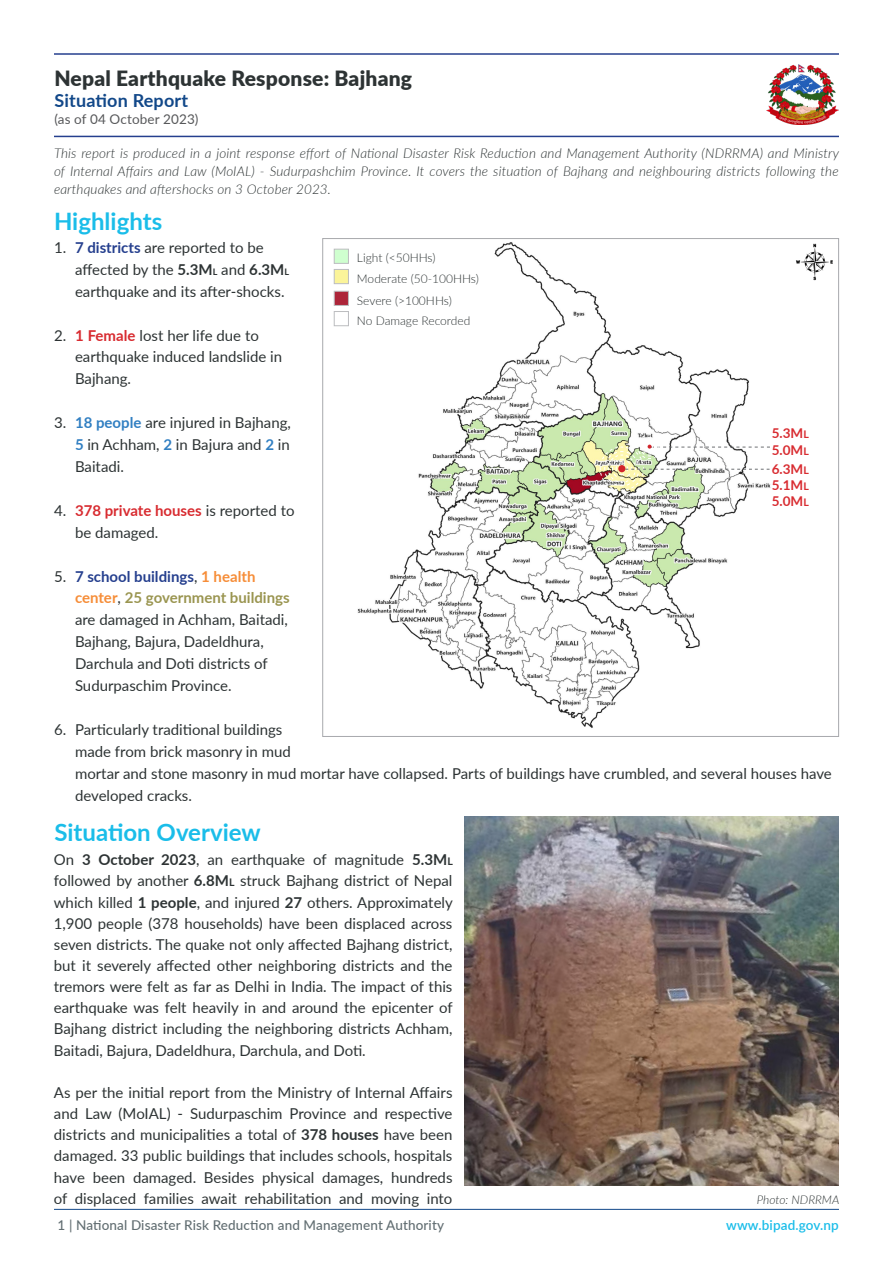
<style>
.page{position:relative;width:893px;height:1263px;background:#fff}
.page>*{position:absolute;margin:0;border:0;box-sizing:border-box;transform-origin:0 0}
.t1{font:700 24px "Lato";color:#1abde9}
.t2{font:800 21px "Lato";letter-spacing:.01em;color:#2d3334}
.t3{font:700 18px "Lato";letter-spacing:.01em;color:#124889}
.t4{font:15px/21.9px "Lato";color:#2d3334}
.t5{font:italic 300 13.5px/18px "Lato";letter-spacing:.01em;color:#2d3334;text-align:justify}
.t6{font:500 13.5px "Lato";letter-spacing:.01em;color:#626e72}
.t7{font:700 13.5px "Lato";color:#d82b30}
.t8{font:13.5px "Lato";letter-spacing:.01em;color:#57585a}
.t9{font:600 13.5px "Lato";letter-spacing:.01em;color:#1abde9}
.t10{font:300 12px "Lato";color:#2d3334}
.t11{font:italic 300 12px "Lato";color:#2d3334}
.s1{font-weight:700;color:#253f8e}
.s2{font-weight:700}
.s3{font-weight:700;font-size:9px}
.s4{font-weight:700;color:#d82b30}
.s5{font-weight:700;color:#317fc2}
.s6{font-weight:700;color:#f68d38}
.s7{font-weight:700;color:#9a9550}
.s8{font-size:10.5px}
.s9{font-weight:700;font-size:10.5px}
</style>
<div class="page">
<hr style="left:54px;top:1209px;width:785px;height:1px;background:#124889">
<hr style="left:54px;top:136px;width:785px;height:1px;background:#253f8e">
<hr style="left:54px;top:53px;width:785px;height:2px;background:#253f8e">
<img style="left:767px;top:64px;width:72px;height:60px">
<img style="left:464px;top:817px;width:375px;height:369px">
<img style="left:333px;top:242px;width:438px;height:486px">
<img style="left:796px;top:243px;width:37px;height:38px">
<div style="left:334px;top:249px;width:15px;height:15px;background:#cfffcf;border:1px solid #bcbdc0"></div>
<div style="left:334px;top:269px;width:15px;height:15px;background:#fbf49a;border:1px solid #bcbdc0"></div>
<div style="left:334px;top:291px;width:15px;height:15px;background:#ad2539;border:1px solid #bcbdc0"></div>
<div style="left:334px;top:311px;width:15px;height:15px;background:#fff;border:1px solid #bcbdc0"></div>
<svg style="left:599px;top:434px;width:171px;height:57px"></svg>
<p class="t2" style="left:54px;top:62px;width:359px">Nepal Earthquake Response: Bajhang</p>
<p class="t3" style="left:54px;top:88px;width:135px">Situation Report</p>
<p class="t8" style="left:54px;top:109px;width:146px">(as of 04 October 2023)</p>
<p class="t5" style="left:54px;top:144px;width:786px">This report is produced in a joint response effort of National Disaster Risk Reduction and Management Authority (NDRRMA) and Ministry of Internal Affairs and Law (MoIAL) - Sudurpashchim Province. It covers the situation of Bajhang and neighbouring districts following the earthquakes and aftershocks on 3 October 2023.</p>
<p class="t1" style="left:54px;top:203px;width:110px">Highlights</p>
<p class="t4" style="left:54px;top:236px;width:14px">1.</p>
<p class="t4" style="left:75px;top:236px;width:216px"><span class="s1">7 districts</span> are reported to be affected by the <span class="s2">5.3M</span><span class="s3">L</span> and <span class="s2">6.3M</span><span class="s3">L </span>earthquake and its after-shocks.</p>
<p class="t4" style="left:75px;top:324px;width:209px"><span class="s4">1 Female</span> lost her life due to earthquake induced landslide in<br>Bajhang.</p>
<p class="t4" style="left:75px;top:411px;width:217px;text-align:justify"><span class="s5">18 people</span> are injured in Bajhang, <span class="s5">5</span> in Achham, <span class="s5">2</span> in Bajura and <span class="s5">2</span> in Baitadi.</p>
<p class="t4" style="left:75px;top:499px;width:221px"><span class="s4">378 private houses</span> is reported to be damaged.</p>
<p class="t4" style="left:75px;top:564px;width:216px"><span class="s1">7 school buildings</span>, <span class="s6">1 health center</span>, <span class="s7">25 government buildings </span>are damaged in Achham, Baitadi,<br>Bajhang, Bajura, Dadeldhura,<br>Darchula and Doti districts of<br>Sudurpaschim Province.</p>
<p class="t4" style="left:75px;top:718px;width:758px">Particularly traditional buildings<br>made from brick masonry in mud<br>mortar and stone masonry in mud mortar have collapsed. Parts of buildings have crumbled, and several houses have developed cracks.</p>
<p class="t10" style="left:357px;top:250px;width:80px">Light (&lt;50HHs)</p>
<p class="t10" style="left:357px;top:270px;width:123px">Moderate (50-100HHs)</p>
<p class="t10" style="left:357px;top:293px;width:96px">Severe (&gt;100HHs)</p>
<p class="t10" style="left:357px;top:312px;width:115px">No Damage Recorded</p>
<p class="t4" style="left:54px;top:324px;width:14px">2.</p>
<p class="t4" style="left:54px;top:411px;width:14px">3.</p>
<p class="t7" style="left:772px;top:424px;width:39px">5.3M<span class="s8">L</span></p>
<p class="t7" style="left:772px;top:440px;width:39px">5.0M<span class="s8">L</span></p>
<p class="t7" style="left:772px;top:459px;width:39px">6.3M<span class="s8">L</span></p>
<p class="t7" style="left:772px;top:475px;width:39px">5.1M<span class="s8">L</span></p>
<p class="t7" style="left:772px;top:491px;width:39px">5.0M<span class="s8">L</span></p>
<p class="t4" style="left:54px;top:499px;width:14px">4.</p>
<p class="t4" style="left:54px;top:564px;width:14px">5.</p>
<p class="t4" style="left:54px;top:718px;width:14px">6.</p>
<p class="t1" style="left:54px;top:814px;width:208px">Situation Overview</p>
<p class="t4" style="left:54px;top:849px;width:400px;line-height:21.1px;text-align:justify">On <span class="s2">3 October 2023</span>, an earthquake of magnitude <span class="s2">5.3M</span><span class="s9">L </span>followed by another <span class="s2">6.8M</span><span class="s9">L</span> struck Bajhang district of Nepal which killed <span class="s2">1 people</span>, and injured <span class="s2">27</span> others. Approximately 1,900 people (378 households) have been displaced across seven districts. The quake not only affected Bajhang district, but it severely affected other neighboring districts and the tremors were felt as far as Delhi in India. The impact of this earthquake was felt heavily in and around the epicenter of Bajhang district including the neighboring districts Achham, Baitadi, Bajura, Dadeldhura, Darchula, and Doti.</p>
<p class="t4" style="left:54px;top:1081px;width:400px;line-height:21.1px;text-align:justify">As per the initial report from the Ministry of Internal Affairs and Law (MoIAL) - Sudurpaschim Province and respective districts and municipalities a total of <span class="s2">378 houses</span> have been damaged. 33 public buildings that includes schools, hospitals have been damaged. Besides physical damages, hundreds of displaced families await rehabilitation and moving into</p>
<p class="t11" style="left:757px;top:1191px;width:84px">Photo: NDRRMA</p>
<p class="t6" style="left:58px;top:1215px;width:388px">1 | National Disaster Risk Reduction and Management Authority</p>
<p class="t9" style="left:726px;top:1215px;width:114px">www.bipad.gov.np</p>
</div>
